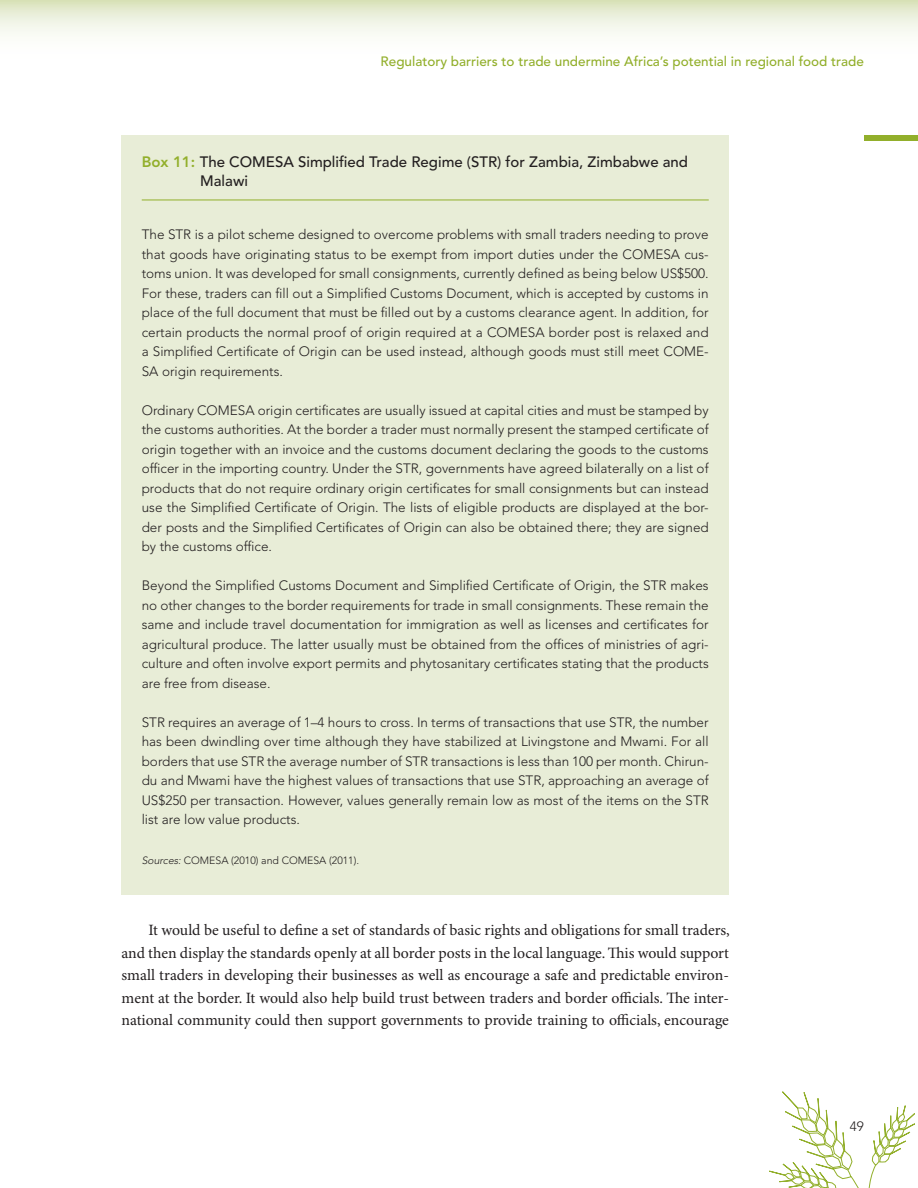
<style>
.page{position:relative;width:918px;height:1188px;background:#fff}
.page>*{position:absolute;margin:0;border:0;box-sizing:border-box;transform-origin:0 0}
.t1{font:15.75px/22.5px "Minion Pro";color:#231f20;text-align:justify}
.t2{font:500 15px/19.5px "Avenir LT Std";color:#231f20}
.t3{font:300 13.5px/19.5px "Avenir LT Std";color:#231f20;text-align:justify}
.t4{font:500 13.5px "Avenir LT Std";color:#92af2b}
.t5{font:300 10.5px "Avenir LT Std";color:#231f20}
.s1{font-weight:800;color:#92af2b}
.s2{font-style:italic}
</style>
<div class="page">
<svg style="left:0;top:0;width:918px;height:35px"></svg>
<svg style="left:769px;top:1091px;width:146px;height:97px"></svg>
<div style="left:864px;top:135px;width:54px;height:5px;background:#92af2b"></div>
<div style="left:122px;top:135px;width:607px;height:759px;background:#e8edd7"></div>
<hr style="left:142px;top:200px;width:567px;height:1px;background:#92af2b">
<p class="t4" style="left:381px;top:54px;width:485px">Regulatory barriers to trade undermine Africa’s potential in regional food trade</p>
<p class="t2" style="left:200px;top:152px;width:489px;text-indent:-58px"><span class="s1">Box 11:</span> The COMESA Simplified Trade Regime (STR) for Zambia, Zimbabwe and<br>Malawi</p>
<p class="t3" style="left:142px;top:225px;width:569px">The STR is a pilot scheme designed to overcome problems with small traders needing to prove that goods have originating status to be exempt from import duties under the COMESA cus&shy;toms union. It was developed for small consignments, currently defined as being below US$500.<br>For these, traders can fill out a Simplified Customs Document, which is accepted by customs in place of the full document that must be filled out by a customs clearance agent. In addition, for certain products the normal proof of origin required at a COMESA border post is relaxed and a Simplified Certificate of Origin can be used instead, although goods must still meet COME-SA origin requirements.</p>
<p class="t3" style="left:142px;top:400px;width:569px">Ordinary COMESA origin certificates are usually issued at capital cities and must be stamped by the customs authorities. At the border a trader must normally present the stamped certificate of origin together with an invoice and the customs document declaring the goods to the customs officer in the importing country. Under the STR, governments have agreed bilaterally on a list of products that do not require ordinary origin certificates for small consignments but can instead use the Simplified Certificate of Origin. The lists of eligible products are displayed at the bor&shy;der posts and the Simplified Certificates of Origin can also be obtained there; they are signed by the customs office.</p>
<p class="t3" style="left:142px;top:576px;width:569px">Beyond the Simplified Customs Document and Simplified Certificate of Origin, the STR makes no other changes to the border requirements for trade in small consignments. These remain the same and include travel documentation for immigration as well as licenses and certificates for agricultural produce. The latter usually must be obtained from the offices of ministries of agri&shy;culture and often involve export permits and phytosanitary certificates stating that the products are free from disease.</p>
<p class="t3" style="left:142px;top:712px;width:569px">STR requires an average of 1–4 hours to cross. In terms of transactions that use STR, the number has been dwindling over time although they have stabilized at Livingstone and Mwami. For all borders that use STR the average number of STR transactions is less than 100 per month. Chirun&shy;du and Mwami have the highest values of transactions that use STR, approaching an average of US$250 per transaction. However, values generally remain low as most of the items on the STR list are low value products.</p>
<p class="t5" style="left:142px;top:854px;width:219px"><span class="s2">Sources:</span> COMESA (2010) and COMESA (2011).</p>
<p class="t1" style="left:122px;top:920px;width:610px;text-indent:27px">It would be useful to define a set of standards of basic rights and obligations for small traders, and then display the standards openly at all border posts in the local language. This would support small traders in developing their businesses as well as encourage a safe and predictable environ&shy;ment at the border. It would also help build trust between traders and border officials. The inter&shy;national community could then support governments to provide training to officials, encourage</p>
<p class="t3" style="left:850px;top:1117px;width:16px">49</p>
</div>
